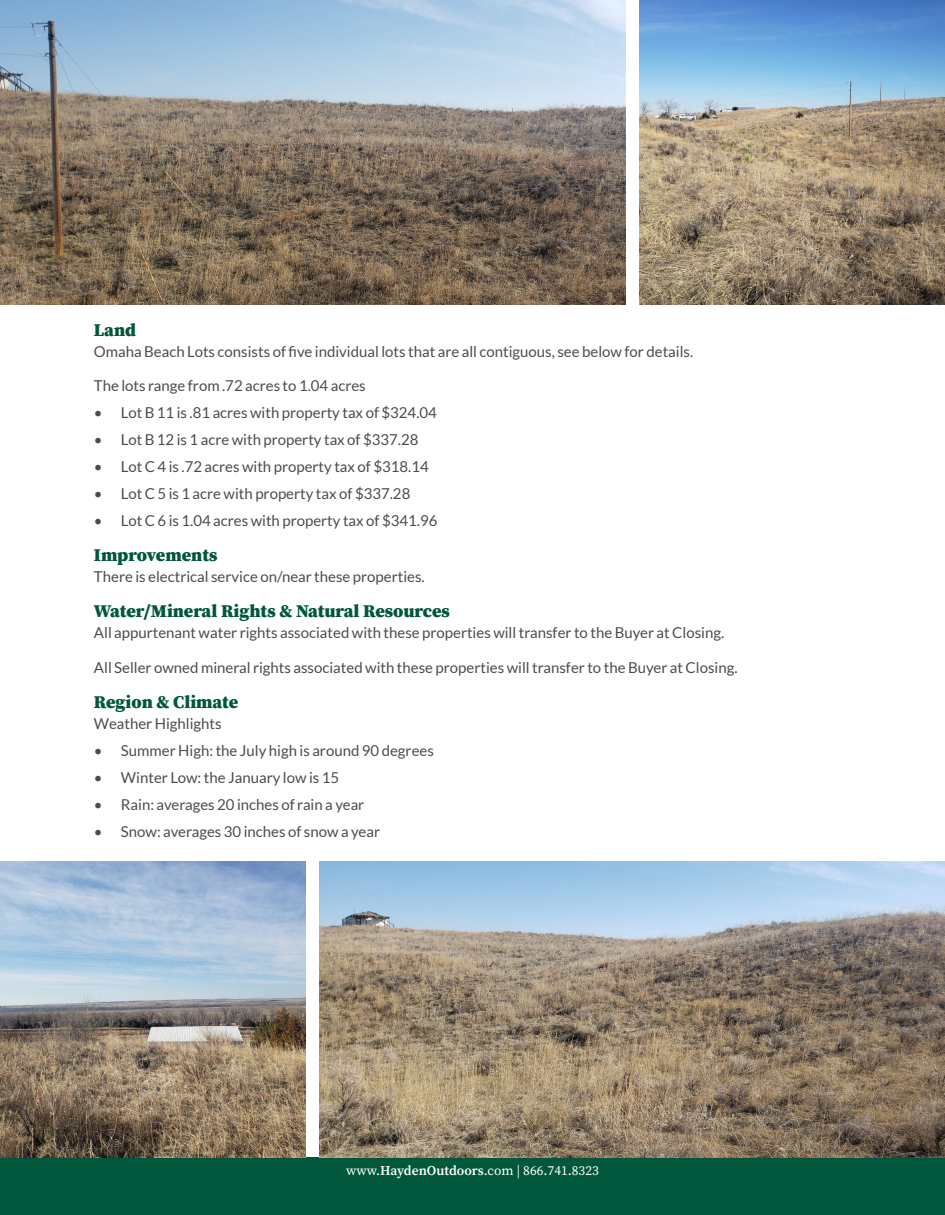
<style>
.page{position:relative;width:945px;height:1215px;background:#fff}
.page>*{position:absolute;margin:0;border:0;box-sizing:border-box;transform-origin:0 0}
.t1{font:900 18px "Source Serif Pro";color:#01573c}
.Description_Paragraph{font:15px "Lato";color:#4b4c4d}
.t2{font:13.5px "Source Serif Pro";color:#fff}
.s1{font-weight:600}
</style>
<div class="page">
<div style="left:0;top:1158px;width:945px;height:57px;background:#01573c"></div>
<img style="left:639px;top:0;width:306px;height:304px">
<img style="left:0;top:0;width:626px;height:304px">
<img style="left:320px;top:861px;width:625px;height:297px">
<img style="left:0;top:861px;width:306px;height:297px">
<p class="t1" style="left:94px;top:317px;width:44px">Land</p>
<p class="Description_Paragraph" style="left:94px;top:343px;width:601px">Omaha Beach Lots consists of five individual lots that are all contiguous, see below for details.</p>
<p class="Description_Paragraph" style="left:94px;top:377px;width:273px">The lots range from .72 acres to 1.04 acres</p>
<p class="Description_Paragraph" style="left:94px;top:404px;width:344px">• Lot B 11 is .81 acres with property tax of $324.04</p>
<p class="Description_Paragraph" style="left:94px;top:431px;width:326px">• Lot B 12 is 1 acre with property tax of $337.28</p>
<p class="Description_Paragraph" style="left:94px;top:458px;width:336px">• Lot C 4 is .72 acres with property tax of $318.14</p>
<p class="Description_Paragraph" style="left:94px;top:485px;width:318px">• Lot C 5 is 1 acre with property tax of $337.28</p>
<p class="Description_Paragraph" style="left:94px;top:512px;width:345px">• Lot C 6 is 1.04 acres with property tax of $341.96</p>
<p class="t1" style="left:94px;top:543px;width:125px">Improvements</p>
<p class="Description_Paragraph" style="left:94px;top:569px;width:332px">There is electrical service on/near these properties.</p>
<p class="t1" style="left:94px;top:599px;width:357px">Water/Mineral Rights &amp; Natural Resources</p>
<p class="Description_Paragraph" style="left:94px;top:625px;width:632px">All appurtenant water rights associated with these properties will transfer to the Buyer at Closing.</p>
<p class="Description_Paragraph" style="left:94px;top:659px;width:645px">All Seller owned mineral rights associated with these properties will transfer to the Buyer at Closing.</p>
<p class="t1" style="left:94px;top:689px;width:146px">Region &amp; Climate</p>
<p class="Description_Paragraph" style="left:94px;top:715px;width:129px">Weather Highlights</p>
<p class="Description_Paragraph" style="left:94px;top:742px;width:341px">• Summer High: the July high is around 90 degrees</p>
<p class="Description_Paragraph" style="left:94px;top:769px;width:247px">• Winter Low: the January low is 15</p>
<p class="Description_Paragraph" style="left:94px;top:796px;width:272px">• Rain: averages 20 inches of rain a year</p>
<p class="Description_Paragraph" style="left:94px;top:823px;width:288px">• Snow: averages 30 inches of snow a year</p>
<p class="t2" style="left:346px;top:1161px;width:254px">www.<span class="s1">HaydenOutdoors</span>.com | 866.741.8323</p>
</div>
